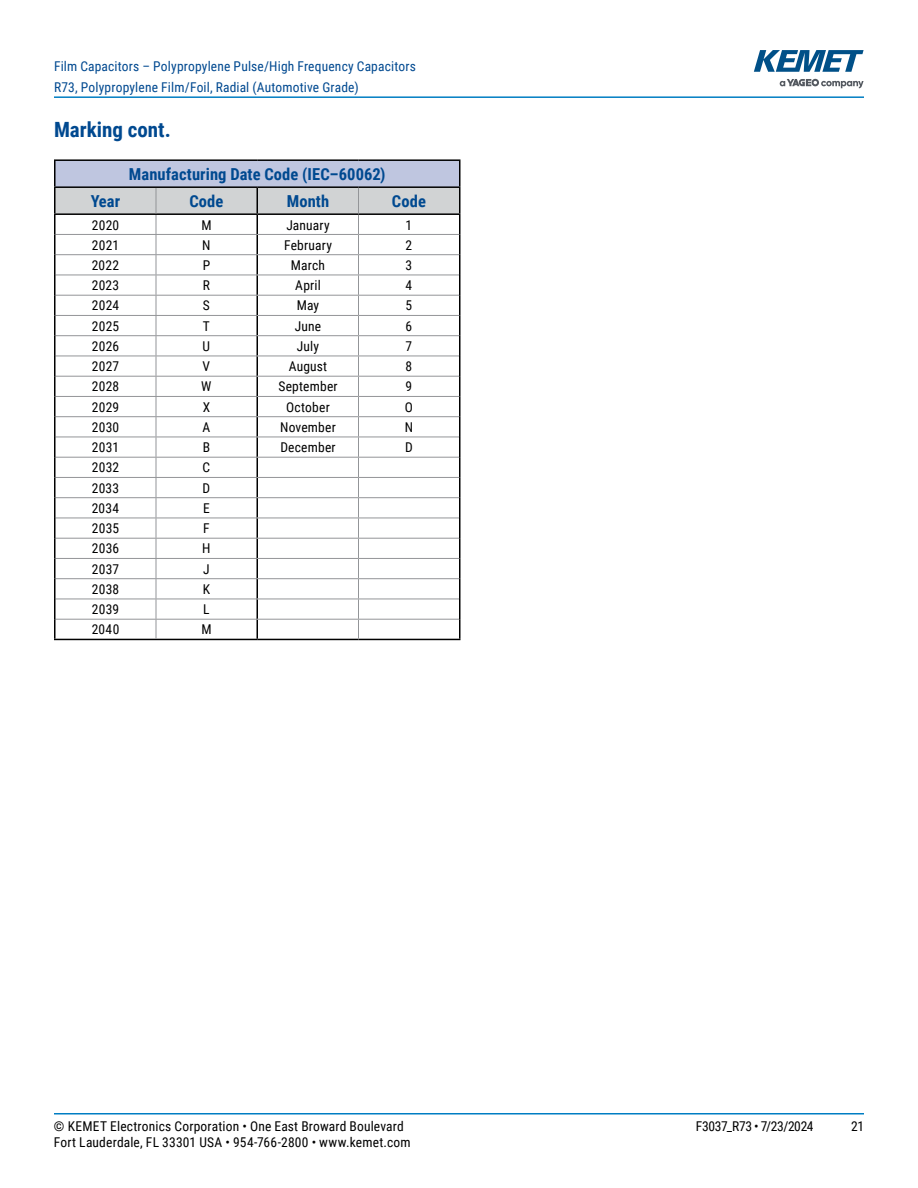
<style>
.page{position:relative;width:918px;height:1188px;background:#fff}
.page>*{position:absolute;margin:0;border:0;box-sizing:border-box;transform-origin:0 0}
.t1{font:700 21px "Roboto Condensed";color:#004990}
.t2{font:700 16.5px "Roboto Condensed";letter-spacing:.005em;color:#004990}
.t3{font:13.5px "Roboto Condensed";letter-spacing:.015em;color:#000}
.t4{font:13.5px/21px "Roboto Condensed";letter-spacing:.01em;color:#004990}
.t5{font:13.5px "Roboto Condensed";letter-spacing:-.025em;color:#000}
</style>
<div class="page">
<hr style="left:54px;top:1113px;width:810px;height:2px;background:#007dc3">
<hr style="left:54px;top:96px;width:810px;height:2px;background:#007dc3">
<svg style="left:780px;top:79px;width:84px;height:9px"></svg>
<svg style="left:754px;top:50px;width:110px;height:22px"></svg>
<hr style="left:257px;top:639px;width:101px;height:1px;background:#000">
<hr style="left:358px;top:639px;width:102px;height:1px;background:#000">
<hr style="left:54px;top:639px;width:102px;height:1px;background:#000">
<hr style="left:156px;top:639px;width:101px;height:1px;background:#000">
<hr style="left:54px;top:159px;width:102px;height:2px;background:#000">
<hr style="left:156px;top:159px;width:101px;height:2px;background:#000">
<hr style="left:257px;top:159px;width:101px;height:2px;background:#000">
<hr style="left:358px;top:159px;width:102px;height:2px;background:#000">
<svg style="left:54px;top:161px;width:406px;height:478px"></svg>
<p class="t4" style="left:54px;top:55px;width:363px">Film Capacitors – Polypropylene Pulse/High Frequency Capacitors<br>R73, Polypropylene Film/Foil, Radial (Automotive Grade)</p>
<h1 class="t1" style="left:54px;top:115px;width:118px">Marking cont.</h1>
<p class="t2" style="left:129px;top:162px;width:258px">Manufacturing Date Code (IEC–60062)</p>
<p class="t2" style="left:91px;top:189px;width:31px">Year</p>
<p class="t2" style="left:189px;top:189px;width:36px">Code</p>
<p class="t2" style="left:287px;top:189px;width:44px">Month</p>
<p class="t2" style="left:392px;top:189px;width:36px">Code</p>
<p class="t3" style="left:92px;top:215px;width:29px">2020</p>
<p class="t3" style="left:201px;top:215px;width:12px">M</p>
<p class="t3" style="left:286px;top:215px;width:45px">January</p>
<p class="t3" style="left:406px;top:215px;width:8px">1</p>
<p class="t3" style="left:92px;top:235px;width:29px">2021</p>
<p class="t3" style="left:202px;top:235px;width:10px">N</p>
<p class="t3" style="left:284px;top:235px;width:49px">February</p>
<p class="t3" style="left:406px;top:235px;width:8px">2</p>
<p class="t3" style="left:92px;top:256px;width:29px">2022</p>
<p class="t3" style="left:203px;top:256px;width:9px">P</p>
<p class="t3" style="left:291px;top:256px;width:36px">March</p>
<p class="t3" style="left:406px;top:256px;width:8px">3</p>
<p class="t3" style="left:92px;top:276px;width:29px">2023</p>
<p class="t3" style="left:203px;top:276px;width:9px">R</p>
<p class="t3" style="left:295px;top:276px;width:27px">April</p>
<p class="t3" style="left:406px;top:276px;width:8px">4</p>
<p class="t3" style="left:92px;top:296px;width:29px">2024</p>
<p class="t3" style="left:203px;top:296px;width:8px">S</p>
<p class="t3" style="left:297px;top:296px;width:24px">May</p>
<p class="t3" style="left:406px;top:296px;width:8px">5</p>
<p class="t3" style="left:92px;top:316px;width:29px">2025</p>
<p class="t3" style="left:203px;top:316px;width:9px">T</p>
<p class="t3" style="left:295px;top:316px;width:28px">June</p>
<p class="t3" style="left:406px;top:316px;width:8px">6</p>
<p class="t3" style="left:92px;top:337px;width:29px">2026</p>
<p class="t3" style="left:203px;top:337px;width:9px">U</p>
<p class="t3" style="left:297px;top:337px;width:24px">July</p>
<p class="t3" style="left:406px;top:337px;width:8px">7</p>
<p class="t3" style="left:92px;top:357px;width:29px">2027</p>
<p class="t3" style="left:203px;top:357px;width:9px">V</p>
<p class="t3" style="left:289px;top:357px;width:40px">August</p>
<p class="t3" style="left:406px;top:357px;width:8px">8</p>
<p class="t3" style="left:92px;top:377px;width:29px">2028</p>
<p class="t3" style="left:201px;top:377px;width:12px">W</p>
<p class="t3" style="left:278px;top:377px;width:61px">September</p>
<p class="t3" style="left:406px;top:377px;width:8px">9</p>
<p class="t3" style="left:92px;top:397px;width:29px">2029</p>
<p class="t3" style="left:203px;top:397px;width:9px">X</p>
<p class="t3" style="left:286px;top:397px;width:45px">October</p>
<p class="t3" style="left:405px;top:397px;width:10px">O</p>
<p class="t3" style="left:92px;top:418px;width:29px">2030</p>
<p class="t3" style="left:203px;top:418px;width:9px">A</p>
<p class="t3" style="left:280px;top:418px;width:57px">November</p>
<p class="t3" style="left:405px;top:418px;width:10px">N</p>
<p class="t3" style="left:92px;top:438px;width:29px">2031</p>
<p class="t3" style="left:203px;top:438px;width:9px">B</p>
<p class="t3" style="left:280px;top:438px;width:57px">December</p>
<p class="t3" style="left:405px;top:438px;width:9px">D</p>
<p class="t3" style="left:92px;top:458px;width:29px">2032</p>
<p class="t3" style="left:203px;top:458px;width:9px">C</p>
<p class="t3" style="left:92px;top:478px;width:29px">2033</p>
<p class="t3" style="left:203px;top:478px;width:9px">D</p>
<p class="t3" style="left:92px;top:499px;width:29px">2034</p>
<p class="t3" style="left:203px;top:499px;width:8px">E</p>
<p class="t3" style="left:92px;top:519px;width:29px">2035</p>
<p class="t3" style="left:203px;top:519px;width:8px">F</p>
<p class="t3" style="left:92px;top:539px;width:29px">2036</p>
<p class="t3" style="left:202px;top:539px;width:10px">H</p>
<p class="t3" style="left:92px;top:559px;width:29px">2037</p>
<p class="t3" style="left:203px;top:559px;width:8px">J</p>
<p class="t3" style="left:92px;top:580px;width:29px">2038</p>
<p class="t3" style="left:203px;top:580px;width:9px">K</p>
<p class="t3" style="left:92px;top:600px;width:29px">2039</p>
<p class="t3" style="left:203px;top:600px;width:8px">L</p>
<p class="t3" style="left:92px;top:620px;width:29px">2040</p>
<p class="t3" style="left:201px;top:620px;width:12px">M</p>
<p class="t3" style="left:54px;top:1116px;width:351px">© KEMET Electronics Corporation • One East Broward Boulevard</p>
<p class="t5" style="left:696px;top:1116px;width:119px">F3037_R73 • 7/23/2024</p>
<p class="t3" style="left:851px;top:1116px;width:14px">21</p>
<p class="t3" style="left:54px;top:1133px;width:358px">Fort Lauderdale, FL 33301 USA • 954-766-2800 • www.kemet.com</p>
</div>
